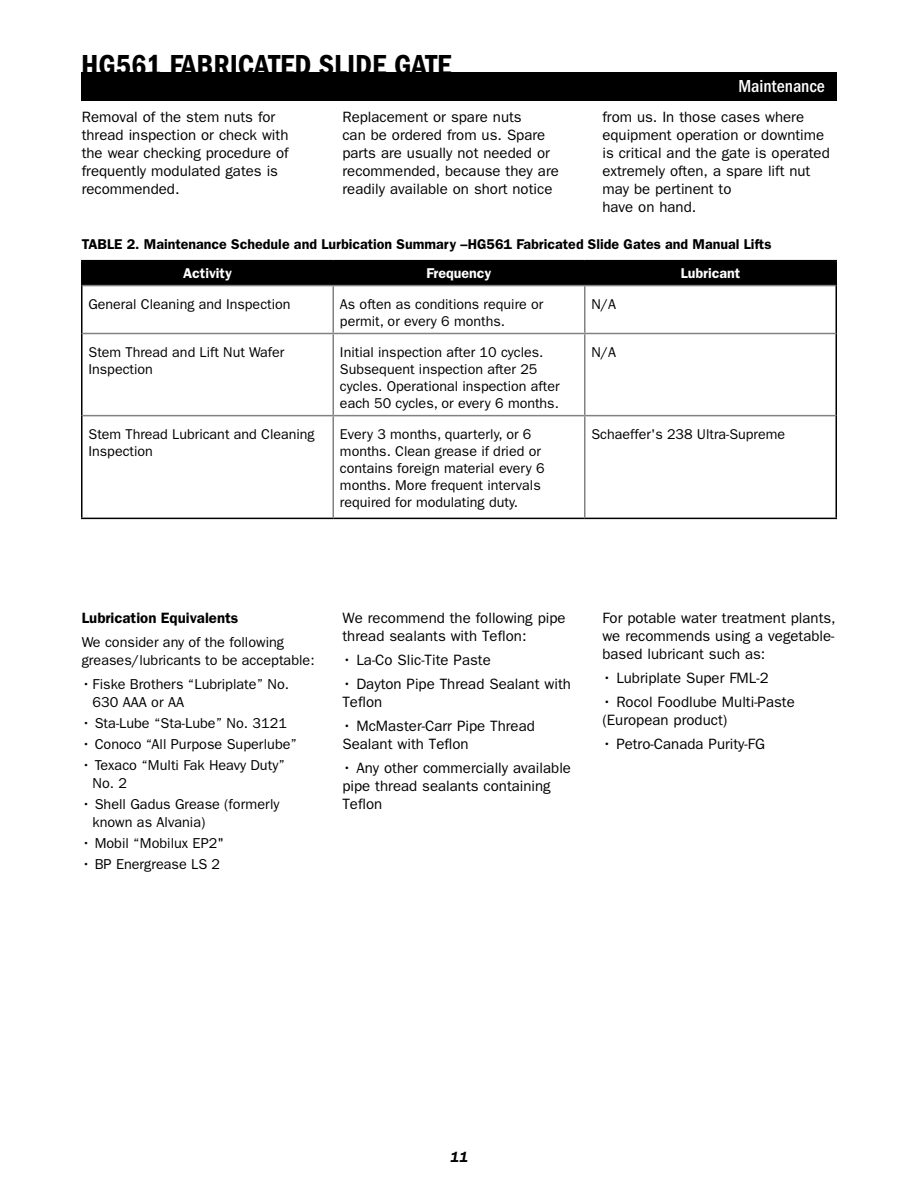
<style>
.page{position:relative;width:918px;height:1188px;background:#fff}
.page>*{position:absolute;margin:0;border:0;box-sizing:border-box;transform-origin:0 0}
.t1{font:30px "ITC Franklin Gothic Std Dm Cd";color:#000}
.t2{font:500 condensed 18px "ITC Franklin Gothic Std";color:#fff}
.t3{font:15px/18px "ITC Franklin Gothic Std";color:#000}
.t4{font:600 15px "ITC Franklin Gothic Std";color:#000}
.t5{font:italic 600 15px "ITC Franklin Gothic Std";color:#000}
.t6{font:14.4px/18px "ITC Franklin Gothic Std";color:#000}
.t7{font:14.25px/17.1px "ITC Franklin Gothic Std";color:#000}
.t8{font:600 14.25px "ITC Franklin Gothic Std";color:#000}
.t9{font:600 14.25px "ITC Franklin Gothic Std";color:#fff}
</style>
<div class="page">
<div style="left:81px;top:73px;width:756px;height:28px;background:#000"></div>
<hr style="left:81px;top:260px;width:252px;height:1px;background:#000">
<hr style="left:333px;top:260px;width:252px;height:1px;background:#000">
<hr style="left:585px;top:260px;width:252px;height:1px;background:#000">
<div style="left:81px;top:261px;width:756px;height:25px;background:#000"></div>
<hr style="left:81px;top:286px;width:1px;height:48px;background:#000">
<hr style="left:836px;top:286px;width:1px;height:48px;background:#000">
<hr style="left:81px;top:334px;width:1px;height:82px;background:#000">
<hr style="left:836px;top:334px;width:1px;height:82px;background:#000">
<hr style="left:81px;top:416px;width:1px;height:102px;background:#000">
<hr style="left:836px;top:416px;width:1px;height:102px;background:#000">
<hr style="left:81px;top:518px;width:252px;height:1px;background:#000">
<hr style="left:333px;top:518px;width:252px;height:1px;background:#000">
<hr style="left:585px;top:518px;width:252px;height:1px;background:#000">
<hr style="left:82px;top:285px;width:251px;height:1px;background:#808285">
<hr style="left:333px;top:285px;width:252px;height:1px;background:#808285">
<hr style="left:333px;top:286px;width:1px;height:47px;background:#808285">
<hr style="left:585px;top:285px;width:251px;height:1px;background:#808285">
<hr style="left:584px;top:286px;width:1px;height:47px;background:#808285">
<hr style="left:82px;top:333px;width:251px;height:1px;background:#808285">
<hr style="left:333px;top:333px;width:252px;height:1px;background:#808285">
<hr style="left:333px;top:334px;width:1px;height:81px;background:#808285">
<hr style="left:585px;top:333px;width:251px;height:1px;background:#808285">
<hr style="left:584px;top:334px;width:1px;height:81px;background:#808285">
<hr style="left:82px;top:415px;width:251px;height:1px;background:#808285">
<hr style="left:333px;top:415px;width:252px;height:1px;background:#808285">
<hr style="left:333px;top:416px;width:1px;height:102px;background:#808285">
<hr style="left:585px;top:415px;width:251px;height:1px;background:#808285">
<hr style="left:584px;top:416px;width:1px;height:102px;background:#808285">
<h1 class="t1" style="left:81px;top:47px;width:372px">HG561 FABRICATED SLIDE GATE</h1>
<p class="t3" style="left:82px;top:108px;width:208px">Removal of the stem nuts for thread inspection or check with the wear checking procedure of frequently modulated gates is recommended.</p>
<p class="t3" style="left:342px;top:108px;width:218px">Replacement or spare nuts<br>can be ordered from us. Spare parts are usually not needed or recommended, because they are readily available on short notice</p>
<p class="t2" style="left:738px;top:76px;width:88px">Maintenance</p>
<p class="t3" style="left:602px;top:108px;width:229px">from us. In those cases where equipment operation or downtime is critical and the gate is operated extremely often, a spare lift nut may be pertinent to<br>have on hand.</p>
<p class="t8" style="left:82px;top:236px;width:691px">TABLE 2. Maintenance Schedule and Lurbication Summary –HG561 Fabricated Slide Gates and Manual Lifts</p>
<p class="t9" style="left:183px;top:265px;width:50px">Activity</p>
<p class="t9" style="left:427px;top:265px;width:66px">Frequency</p>
<p class="t9" style="left:681px;top:265px;width:61px">Lubricant</p>
<p class="t7" style="left:88px;top:296px;width:204px">General Cleaning and Inspection</p>
<p class="t7" style="left:340px;top:296px;width:205px">As often as conditions require or permit, or every 6 months.</p>
<p class="t7" style="left:591px;top:296px;width:26px">N/A</p>
<p class="t7" style="left:88px;top:343px;width:197px">Stem Thread and Lift Nut Wafer<br>Inspection</p>
<p class="t7" style="left:340px;top:343px;width:221px">Initial inspection after 10 cycles.<br>Subsequent inspection after 25 cycles. Operational inspection after each 50 cycles, or every 6 months.</p>
<p class="t7" style="left:591px;top:343px;width:26px">N/A</p>
<p class="t7" style="left:88px;top:426px;width:228px">Stem Thread Lubricant and Cleaning<br>Inspection</p>
<p class="t7" style="left:340px;top:426px;width:206px">Every 3 months, quarterly, or 6 months. Clean grease if dried or contains foreign material every 6 months. More frequent intervals required for modulating duty.</p>
<p class="t7" style="left:591px;top:426px;width:195px">Schaeffer's 238 Ultra-Supreme</p>
<p class="t4" style="left:82px;top:609px;width:158px">Lubrication Equivalents</p>
<p class="t6" style="left:82px;top:633px;width:234px">We consider any of the following greases/lubricants to be acceptable:</p>
<p class="t6" style="left:93px;top:675px;width:198px;text-indent:-11px">• Fiske Brothers “Lubriplate” No.<br>630 AAA or AA</p>
<p class="t6" style="left:82px;top:714px;width:207px">• Sta-Lube “Sta-Lube” No. 3121</p>
<p class="t6" style="left:82px;top:735px;width:217px">• Conoco “All Purpose Superlube”</p>
<p class="t6" style="left:93px;top:756px;width:194px;text-indent:-11px">• Texaco “Multi Fak Heavy Duty”<br>No. 2</p>
<p class="t6" style="left:93px;top:795px;width:188px;text-indent:-11px">• Shell Gadus Grease (formerly known as Alvania)</p>
<p class="t6" style="left:82px;top:834px;width:144px">• Mobil “Mobilux EP2"</p>
<p class="t6" style="left:82px;top:855px;width:140px">• BP Energrease LS 2</p>
<p class="t3" style="left:342px;top:609px;width:225px">We recommend the following pipe thread sealants with Teflon:</p>
<p class="t3" style="left:342px;top:651px;width:150px">• La-Co Slic-Tite Paste</p>
<p class="t3" style="left:342px;top:675px;width:230px">• Dayton Pipe Thread Sealant with<br>Teflon</p>
<p class="t3" style="left:342px;top:717px;width:194px">• McMaster-Carr Pipe Thread<br>Sealant with Teflon</p>
<p class="t3" style="left:342px;top:759px;width:230px">• Any other commercially available pipe thread sealants containing<br>Teflon</p>
<p class="t3" style="left:602px;top:609px;width:235px;text-align:justify">For potable water treatment plants, we recommends using a vegetable&shy;based lubricant such as:</p>
<p class="t3" style="left:602px;top:669px;width:168px">• Lubriplate Super FML-2</p>
<p class="t3" style="left:602px;top:693px;width:194px">• Rocol Foodlube Multi-Paste (European product)</p>
<p class="t3" style="left:602px;top:735px;width:164px">• Petro-Canada Purity-FG</p>
<p class="t5" style="left:450px;top:1149px;width:19px">11</p>
</div>
